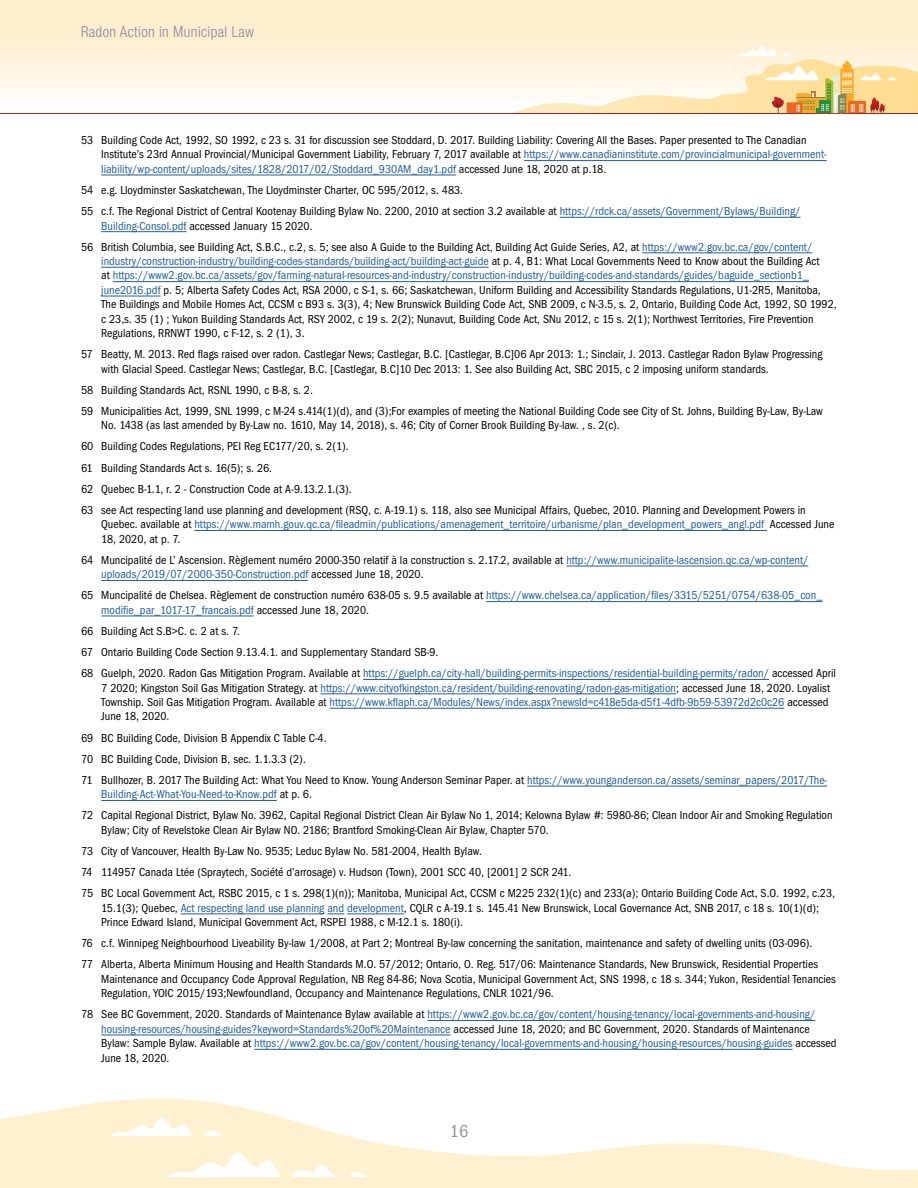
<style>
.page{position:relative;width:918px;height:1188px;background:#fff}
.page>*{position:absolute;margin:0;border:0;box-sizing:border-box;transform-origin:0 0}
.t1{font:condensed 18px "ITC Franklin Gothic Std";color:#939598}
.t2{font:300 condensed 15px "Helvetica Neue LT Std";letter-spacing:.025em;color:#8b85a1}
.Footnote{font:condensed 12px/14.4px "Franklin Gothic";color:#000}
.Footnote-2{font:condensed 12px/14.4px "Franklin Gothic";color:#215e9e}
.s1{color:#215e9e}
.s2{color:#000}
</style>
<div class="page">
<svg style="left:0;top:1098px;width:918px;height:90px;fill:#fff0cf"></svg>
<svg style="left:167px;top:1151px;width:114px;height:26px"></svg>
<svg style="left:292px;top:1163px;width:43px;height:14px"></svg>
<svg style="left:349px;top:1172px;width:18px;height:5px"></svg>
<svg style="left:110px;top:1117px;width:82px;height:19px"></svg>
<svg style="left:204px;top:1131px;width:18px;height:5px"></svg>
<hr style="left:524px;top:160px;width:303px;height:1px;background:#215e9e">
<hr style="left:101px;top:175px;width:355px;height:1px;background:#215e9e">
<hr style="left:560px;top:217px;width:241px;height:1px;background:#215e9e">
<hr style="left:101px;top:231px;width:85px;height:1px;background:#215e9e">
<hr style="left:642px;top:253px;width:170px;height:1px;background:#215e9e">
<hr style="left:101px;top:267px;width:388px;height:1px;background:#215e9e">
<hr style="left:113px;top:281px;width:696px;height:1px;background:#215e9e">
<hr style="left:101px;top:296px;width:60px;height:1px;background:#215e9e">
<hr style="left:194px;top:530px;width:573px;height:1px;background:#215e9e">
<hr style="left:566px;top:566px;width:242px;height:1px;background:#215e9e">
<hr style="left:101px;top:580px;width:207px;height:1px;background:#215e9e">
<hr style="left:486px;top:601px;width:336px;height:1px;background:#215e9e">
<hr style="left:101px;top:616px;width:153px;height:1px;background:#215e9e">
<hr style="left:363px;top:679px;width:406px;height:1px;background:#215e9e">
<hr style="left:321px;top:694px;width:355px;height:1px;background:#215e9e">
<hr style="left:330px;top:708px;width:454px;height:1px;background:#215e9e">
<hr style="left:527px;top:786px;width:300px;height:1px;background:#215e9e">
<hr style="left:101px;top:800px;width:176px;height:1px;background:#215e9e">
<hr style="left:181px;top:914px;width:143px;height:1px;background:#215e9e">
<svg style="left:327px;top:914px;width:17px;height:1px"></svg>
<hr style="left:347px;top:914px;width:57px;height:1px;background:#215e9e">
<hr style="left:427px;top:1020px;width:388px;height:1px;background:#215e9e">
<hr style="left:101px;top:1035px;width:350px;height:1px;background:#215e9e">
<hr style="left:254px;top:1049px;width:539px;height:1px;background:#215e9e">
<div style="left:0;top:0;width:918px;height:113px;background:linear-gradient(to bottom,#ffebc4,#fffdfa)"></div>
<hr style="left:0;top:113px;width:918px;height:1px;background:#9f1d21">
<svg style="left:512px;top:45px;width:406px;height:69px;background:#f9e6c3"></svg>
<p class="t2" style="left:81px;top:23px;width:175px">Radon Action in Municipal Law</p>
<p class="Footnote" style="left:101px;top:133px;width:727px;text-indent:-20px">53 Building Code Act, 1992, SO 1992, c 23 s. 31 for discussion see Stoddard, D. 2017. Building Liability: Covering All the Bases. Paper presented to The Canadian<br>Institute’s 23rd Annual Provincial/Municipal Government Liability, February 7, 2017 available at <span class="s1">https://www.canadianinstitute.com/provincialmunicipal-government&shy;liability/wp-content/uploads/sites/1828/2017/02/Stoddard_930AM_day1.pdf</span> accessed June 18, 2020 at p.18.</p>
<p class="Footnote" style="left:81px;top:183px;width:384px">54 e.g. Lloydminster Saskatchewan, The Lloydminster Charter, OC 595/2012, s. 483.</p>
<p class="Footnote" style="left:101px;top:204px;width:701px;text-indent:-20px">55 c.f. The Regional District of Central Kootenay Building Bylaw No. 2200, 2010 at section 3.2 available at <span class="s1">https://rdck.ca/assets/Government/Bylaws/Building/<br>Building-Consol.pdf</span> accessed January 15 2020.</p>
<p class="Footnote" style="left:101px;top:240px;width:737px;text-indent:-20px">56 British Columbia, see Building Act, S.B.C., c.2, s. 5; see also A Guide to the Building Act, Building Act Guide Series, A2, at <span class="s1">https://www2.gov.bc.ca/gov/content/ industry/construction-industry/building-codes-standards/building-act/building-act-guide</span> at p. 4, B1: What Local Governments Need to Know about the Building Act<br>at <span class="s1">https://www2.gov.bc.ca/assets/gov/farming-natural-resources-and-industry/construction-industry/building-codes-and-standards/guides/baguide_sectionb1_ june2016.pdf</span> p. 5; Alberta Safety Codes Act, RSA 2000, c S-1, s. 66; Saskatchewan, Uniform Building and Accessibility Standards Regulations, U1-2R5, Manitoba, The Buildings and Mobile Homes Act, CCSM c B93 s. 3(3), 4; New Brunswick Building Code Act, SNB 2009, c N-3.5, s. 2, Ontario, Building Code Act, 1992, SO 1992, c 23,s. 35 (1) ; Yukon Building Standards Act, RSY 2002, c 19 s. 2(2); Nunavut, Building Code Act, SNu 2012, c 15 s. 2(1); Northwest Territories, Fire Prevention Regulations, RRNWT 1990, c F-12, s. 2 (1), 3.</p>
<p class="Footnote" style="left:101px;top:347px;width:723px;text-indent:-20px">57 Beatty, M. 2013. Red flags raised over radon. Castlegar News; Castlegar, B.C. [Castlegar, B.C]06 Apr 2013: 1.; Sinclair, J. 2013. Castlegar Radon Bylaw Progressing with Glacial Speed. Castlegar News; Castlegar, B.C. [Castlegar, B.C]10 Dec 2013: 1. See also Building Act, SBC 2015, c 2 imposing uniform standards.</p>
<p class="Footnote" style="left:81px;top:383px;width:233px">58 Building Standards Act, RSNL 1990, c B-8, s. 2.</p>
<p class="Footnote" style="left:101px;top:404px;width:723px;text-indent:-20px">59 Municipalities Act, 1999, SNL 1999, c M-24 s.414(1)(d), and (3);For examples of meeting the National Building Code see City of St. Johns, Building By-Law, By-Law<br>No. 1438 (as last amended by By-Law no. 1610, May 14, 2018), s. 46; City of Corner Brook Building By-law. , s. 2(c).</p>
<p class="Footnote" style="left:81px;top:439px;width:269px">60 Building Codes Regulations, PEI Reg EC177/20, s. 2(1).</p>
<p class="Footnote" style="left:81px;top:461px;width:193px">61 Building Standards Act s. 16(5); s. 26.</p>
<p class="Footnote" style="left:81px;top:482px;width:272px">62 Quebec B-1.1, r. 2 - Construction Code at A-9.13.2.1.(3).</p>
<p class="Footnote" style="left:101px;top:503px;width:735px;text-indent:-20px">63 see Act respecting land use planning and development (RSQ, c. A-19.1) s. 118, also see Municipal Affairs, Quebec, 2010. Planning and Development Powers in<br>Quebec. available at <span class="s1">https://www.mamh.gouv.qc.ca/fileadmin/publications/amenagement_territoire/urbanisme/plan_development_powers_angl.pdf</span> Accessed June<br>18, 2020, at p. 7.</p>
<p class="Footnote" style="left:101px;top:553px;width:709px;text-indent:-20px">64 Muncipalité de L’ Ascension. Règlement numéro 2000-350 relatif à la construction s. 2.17.2, available at <span class="s1">http://www.municipalite-lascension.qc.ca/wp-content/ uploads/2019/07/2000-350-Construction.pdf</span> accessed June 18, 2020.</p>
<p class="Footnote-2" style="left:101px;top:588px;width:723px;text-indent:-20px"><span class="s2">65 Muncipalité de Chelsea. Règlement de construction numéro 638-05 s. 9.5 available at</span> https://www.chelsea.ca/application/files/3315/5251/0754/638-05_con_ modifie_par_1017-17_francais.pdf <span class="s2">accessed June 18, 2020.</span></p>
<p class="Footnote" style="left:81px;top:624px;width:160px">66 Building Act S.B&gt;C. c. 2 at s. 7.</p>
<p class="Footnote" style="left:81px;top:645px;width:359px">67 Ontario Building Code Section 9.13.4.1. and Supplementary Standard SB-9.</p>
<p class="Footnote-2" style="left:101px;top:666px;width:736px;text-indent:-20px"><span class="s2">68 Guelph, 2020. Radon Gas Mitigation Program. Available at</span> https://guelph.ca/city-hall/building-permits-inspections/residential-building-permits/radon/ <span class="s2">accessed April 7 2020; Kingston Soil Gas Mitigation Strategy. at</span> https://www.cityofkingston.ca/resident/building-renovating/radon-gas-mitigation<span class="s2">; accessed June 18, 2020. Loyalist Township. Soil Gas Mitigation Program. Available at</span> https://www.kflaph.ca/Modules/News/index.aspx?newsId=c418e5da-d5f1-4dfb-9b59-53972d2c0c26 <span class="s2">accessed June 18, 2020.</span></p>
<p class="Footnote" style="left:81px;top:731px;width:247px">69 BC Building Code, Division B Appendix C Table C-4.</p>
<p class="Footnote" style="left:81px;top:752px;width:226px">70 BC Building Code, Division B, sec. 1.1.3.3 (2).</p>
<p class="Footnote-2" style="left:101px;top:773px;width:728px;text-indent:-20px"><span class="s2">71 Bullhozer, B. 2017 The Building Act: What You Need to Know. Young Anderson Seminar Paper. at</span> https://www.younganderson.ca/assets/seminar_papers/2017/The-<br>Building-Act-What-You-Need-to-Know.pdf <span class="s2">at p. 6.</span></p>
<p class="Footnote" style="left:101px;top:808px;width:733px;text-indent:-20px">72 Capital Regional District, Bylaw No. 3962, Capital Regional District Clean Air Bylaw No 1, 2014; Kelowna Bylaw #: 5980-86; Clean Indoor Air and Smoking Regulation<br>Bylaw; City of Revelstoke Clean Air Bylaw NO. 2186; Brantford Smoking-Clean Air Bylaw, Chapter 570.</p>
<p class="Footnote" style="left:81px;top:844px;width:402px">73 City of Vancouver, Health By-Law No. 9535; Leduc Bylaw No. 581-2004, Health Bylaw.</p>
<p class="Footnote" style="left:81px;top:865px;width:492px">74 114957 Canada Ltée (Spraytech, Société d’arrosage) v. Hudson (Town), 2001 SCC 40, [2001] 2 SCR 241.</p>
<p class="Footnote" style="left:101px;top:886px;width:735px;text-indent:-20px">75 BC Local Government Act, RSBC 2015, c 1 s. 298(1)(n)); Manitoba, Municipal Act, CCSM c M225 232(1)(c) and 233(a); Ontario Building Code Act, S.O. 1992, c.23,<br>15.1(3); Quebec, <span class="s1">Act respecting land use planning and development</span>, CQLR c A-19.1 s. 145.41 New Brunswick, Local Governance Act, SNB 2017, c 18 s. 10(1)(d);<br>Prince Edward Island, Municipal Government Act, RSPEI 1988, c M-12.1 s. 180(i).</p>
<p class="Footnote" style="left:81px;top:936px;width:733px">76 c.f. Winnipeg Neighbourhood Liveability By-law 1/2008, at Part 2; Montreal By-law concerning the sanitation, maintenance and safety of dwelling units (03-096).</p>
<p class="Footnote" style="left:101px;top:957px;width:736px;text-indent:-20px">77 Alberta, Alberta Minimum Housing and Health Standards M.O. 57/2012; Ontario, O. Reg. 517/06: Maintenance Standards, New Brunswick, Residential Properties<br>Maintenance and Occupancy Code Approval Regulation, NB Reg 84-86; Nova Scotia, Municipal Government Act, SNS 1998, c 18 s. 344; Yukon, Residential Tenancies<br>Regulation, YOIC 2015/193;Newfoundland, Occupancy and Maintenance Regulations, CNLR 1021/96.</p>
<p class="Footnote-2" style="left:101px;top:1007px;width:737px;text-indent:-20px"><span class="s2">78 See BC Government, 2020. Standards of Maintenance Bylaw available at</span> https://www2.gov.bc.ca/gov/content/housing-tenancy/local-governments-and-housing/ housing-resources/housing-guides?keyword=Standards%20of%20Maintenance <span class="s2">accessed June 18, 2020; and BC Government, 2020. Standards of Maintenance Bylaw: Sample Bylaw. Available at</span> https://www2.gov.bc.ca/gov/content/housing-tenancy/local-governments-and-housing/housing-resources/housing-guides <span class="s2">accessed June 18, 2020.</span></p>
<h1 class="t1" style="left:450px;top:1121px;width:20px">16</h1>
</div>
